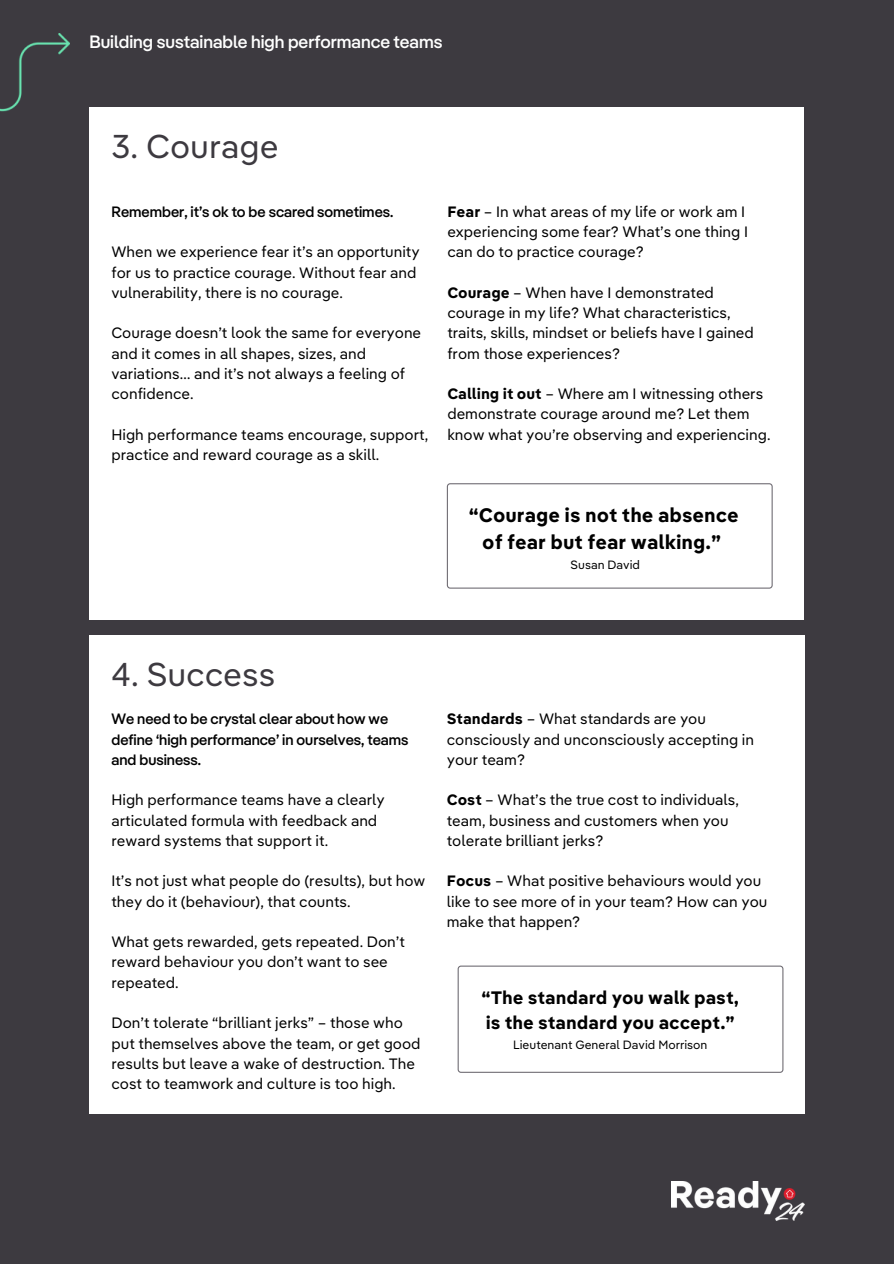
<style>
.page{position:relative;width:894px;height:1264px;background:#fff}
.page>*{position:absolute;margin:0;border:0;box-sizing:border-box;transform-origin:0 0}
.t1{font:33px "REA Pangea Text";color:#3d3a40}
.t2{font:700 19.5px/27px "REA Pangea Text";color:#000;text-align:center}
.t3{font:700 18px "REA Pangea Text";color:#000}
.t4{font:500 17.85px "REA Pangea";color:#fff}
.t5{font:15px/20.2px "REA Pangea Text";color:#000}
.t6{font:500 15px/20.2px "REA Pangea";color:#000}
.t7{font:12px "REA Pangea Text";color:#000}
.s1{font-weight:700}
</style>
<div class="page">
<div style="left:0;top:0;width:893px;height:1263px;background:#3d3a40"></div>
<img style="left:671px;top:1181px;width:133px;height:39px">
<div style="left:89px;top:107px;width:714px;height:512px;background:#fff"></div>
<svg style="left:446px;top:483px;width:326px;height:105px"></svg>
<img style="left:0;top:33px;width:69px;height:79px">
<div style="left:89px;top:635px;width:715px;height:478px;background:#fff"></div>
<svg style="left:457px;top:965px;width:325px;height:107px"></svg>
<p class="t4" style="left:89px;top:34px;width:354px">Building sustainable high performance teams</p>
<h4 class="t1" style="left:111px;top:133px;width:168px">3. Courage</h4>
<h5 class="t6" style="left:111px;top:202px;width:283px">Remember, it’s ok to be scared sometimes.</h5>
<h5 class="t5" style="left:111px;top:243px;width:309px">When we experience fear it’s an opportunity for us to practice courage. Without fear and vulnerability, there is no courage.</h5>
<h5 class="t5" style="left:111px;top:324px;width:311px">Courage doesn’t look the same for everyone and it comes in all shapes, sizes, and variations… and it’s not always a feeling of confidence.</h5>
<h5 class="t5" style="left:111px;top:425px;width:318px">High performance teams encourage, support, practice and reward courage as a skill.</h5>
<h5 class="t5" style="left:447px;top:202px;width:302px"><span class="s1">Fear</span> – In what areas of my life or work am I experiencing some fear? What’s one thing I can do to practice courage?</h5>
<h3 class="t5" style="left:447px;top:283px;width:308px"><span class="s1">Courage</span> – When have I demonstrated courage in my life? What characteristics, traits, skills, mindset or beliefs have I gained from those experiences?</h3>
<p class="t5" style="left:447px;top:385px;width:324px"><span class="s1">Calling it out</span> – Where am I witnessing others demonstrate courage around me? Let them know what you’re observing and experiencing.</p>
<h5 class="t2" style="left:469px;top:503px;width:271px">“Courage is not the absence of fear but fear walking.”</h5>
<h5 class="t7" style="left:570px;top:559px;width:71px">Susan David</h5>
<h5 class="t1" style="left:111px;top:661px;width:165px">4. Success</h5>
<h5 class="t6" style="left:111px;top:710px;width:298px">We need to be crystal clear about how we define ‘high performance’ in ourselves, teams and business.</h5>
<h5 class="t5" style="left:111px;top:791px;width:275px">High performance teams have a clearly articulated formula with feedback and reward systems that support it.</h5>
<h4 class="t5" style="left:111px;top:872px;width:315px">It’s not just what people do (results), but how they do it (behaviour), that counts.</h4>
<h5 class="t5" style="left:111px;top:933px;width:295px">What gets rewarded, gets repeated. Don’t reward behaviour you don’t want to see repeated.</h5>
<h5 class="t5" style="left:111px;top:1014px;width:310px">Don’t tolerate “brilliant jerks” – those who put themselves above the team, or get good results but leave a wake of destruction. The cost to teamwork and culture is too high.</h5>
<h5 class="t5" style="left:446px;top:710px;width:309px"><span class="s1">Standards</span> – What standards are you consciously and unconsciously accepting in your team?</h5>
<h5 class="t5" style="left:446px;top:791px;width:293px"><span class="s1">Cost</span> – What’s the true cost to individuals, team, business and customers when you tolerate brilliant jerks?</h5>
<p class="t5" style="left:446px;top:872px;width:322px"><span class="s1">Focus</span> – What positive behaviours would you like to see more of in your team? How can you make that happen?</p>
<p class="t3" style="left:481px;top:989px;width:259px">“The standard you walk past,</p>
<p class="t3" style="left:485px;top:1014px;width:250px">is the standard you accept.”</p>
<p class="t7" style="left:513px;top:1039px;width:196px">Lieutenant General David Morrison</p>
</div>
